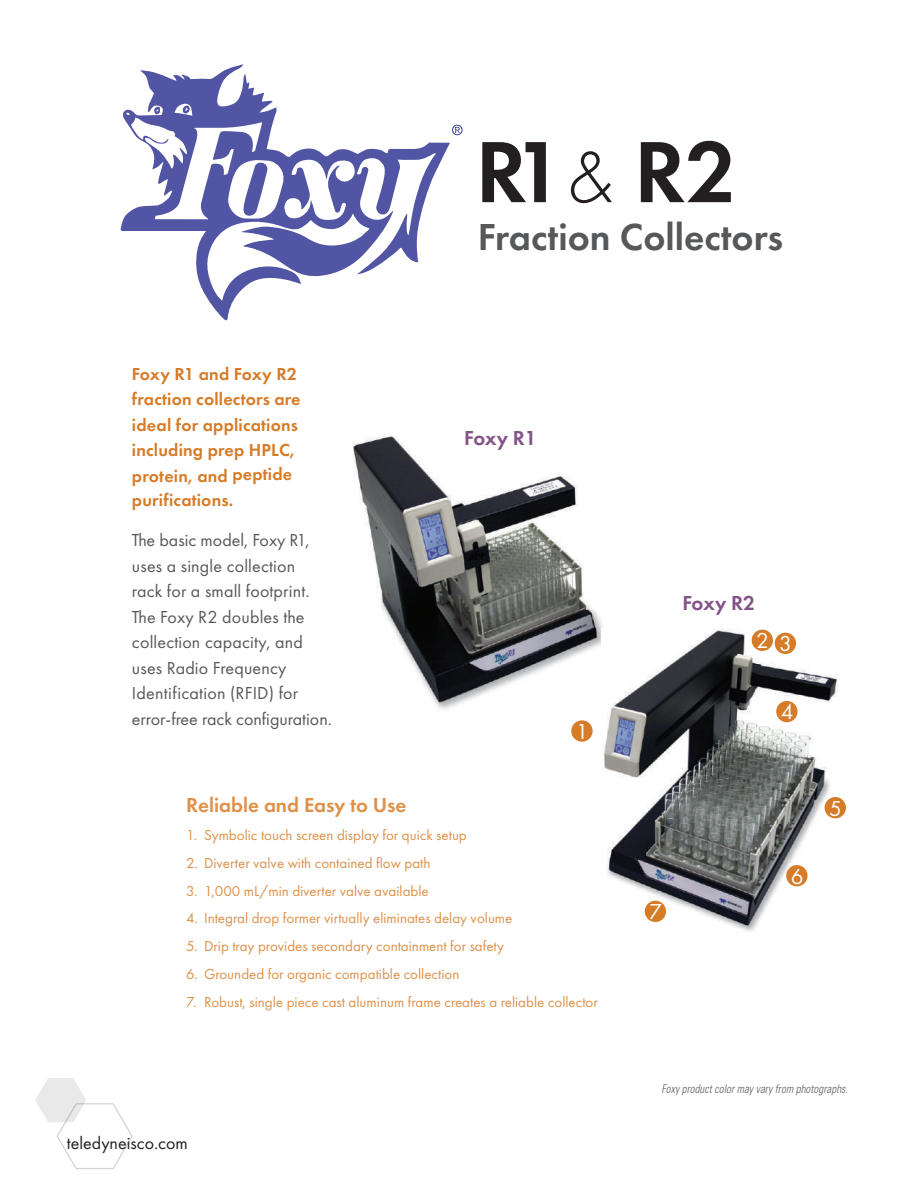
<style>
.page{position:relative;width:918px;height:1188px;background:#fff}
.page>*{position:absolute;margin:0;border:0;box-sizing:border-box;transform-origin:0 0}
.t1{font:600 90px "Futura PT";color:#231f20}
.t2{font:600 39px "Futura PT";color:#57585a}
.t3{font:22.5px "Futura PT";color:#fff}
.t4{font:600 21px "Futura PT";color:#dd914a}
.t5{font:600 21px "Futura PT";letter-spacing:-.01em;color:#835388}
.t6{font:18px/25.5px "Futura PT";letter-spacing:.01em;color:#57585a}
.t7{font:600 18px/25.2px "Futura PT";letter-spacing:.01em;color:#d67b27}
.t8{font:18px "Futura PT";color:#231f20}
.t9{font:15px "Futura PT";color:#dd914a}
.t10{font:italic 300 condensed 12px "Univers";letter-spacing:.01em;color:#5b5a58;scale:.9 1}
.s1{font-weight:300;font-size:75px}
</style>
<div class="page">
<svg style="left:35px;top:1078px;width:98px;height:91px"></svg>
<img style="left:353px;top:436px;width:250px;height:274px">
<img style="left:602px;top:628px;width:244px;height:304px">
<svg style="left:126px;top:64px;width:317px;height:251px"></svg>
<svg style="left:452px;top:125px;width:11px;height:10px"></svg>
<div style="left:825px;top:797px;width:21px;height:21px;background:#d67b27;border-radius:50%"></div>
<div style="left:645px;top:901px;width:21px;height:21px;background:#d67b27;border-radius:50%"></div>
<div style="left:786px;top:865px;width:22px;height:21px;background:#d67b27;border-radius:50%"></div>
<div style="left:776px;top:701px;width:22px;height:21px;background:#d67b27;border-radius:50%"></div>
<div style="left:775px;top:633px;width:21px;height:21px;background:#d67b27;border-radius:50%"></div>
<div style="left:752px;top:630px;width:21px;height:21px;background:#d67b27;border-radius:50%"></div>
<div style="left:571px;top:720px;width:22px;height:22px;background:#d67b27;border-radius:50%"></div>
<h1 class="t1" style="left:476px;top:116px;width:263px">R1 <span class="s1">&amp;</span> R2</h1>
<h2 class="t2" style="left:478px;top:212px;width:307px">Fraction Collectors</h2>
<p class="t7" style="left:132px;top:361px;width:170px">Foxy R1 and Foxy R2 fraction collectors are ideal for applications including prep HPLC, protein, and peptide purifications.</p>
<p class="t6" style="left:132px;top:527px;width:201px">The basic model, Foxy R1, uses a single collection<br>rack for a small footprint.<br>The Foxy R2 doubles the collection capacity, and uses Radio Frequency<br>Identification (RFID) for error-free rack configuration.</p>
<h3 class="t5" style="left:464px;top:425px;width:74px">Foxy R1</h3>
<h3 class="t3" style="left:576px;top:718px;width:14px">1</h3>
<h3 class="t4" style="left:186px;top:792px;width:222px">Reliable and Easy to Use</h3>
<p class="t9" style="left:186px;top:826px;width:282px">1. Symbolic touch screen display for quick setup</p>
<p class="t9" style="left:186px;top:854px;width:246px">2. Diverter valve with contained flow path</p>
<p class="t9" style="left:186px;top:882px;width:244px">3. 1,000 mL/min diverter valve available</p>
<p class="t9" style="left:186px;top:910px;width:328px">4. Integral drop former virtually eliminates delay volume</p>
<p class="t9" style="left:186px;top:937px;width:320px">5. Drip tray provides secondary containment for safety</p>
<p class="t9" style="left:186px;top:965px;width:275px">6. Grounded for organic compatible collection</p>
<p class="t9" style="left:186px;top:993px;width:413px">7. Robust, single piece cast aluminum frame creates a reliable collector</p>
<h3 class="t5" style="left:683px;top:590px;width:74px">Foxy R2</h3>
<h3 class="t3" style="left:756px;top:629px;width:37px">2 3</h3>
<h3 class="t3" style="left:781px;top:699px;width:14px">4</h3>
<h3 class="t3" style="left:649px;top:898px;width:14px">7</h3>
<h3 class="t3" style="left:791px;top:863px;width:14px">6</h3>
<h3 class="t3" style="left:829px;top:795px;width:14px">5</h3>
<p class="t8" style="left:67px;top:1132px;width:122px">teledyneisco.com</p>
<p class="t10" style="left:662px;top:1081px;width:209px">Foxy product color may vary from photographs.</p>
</div>
